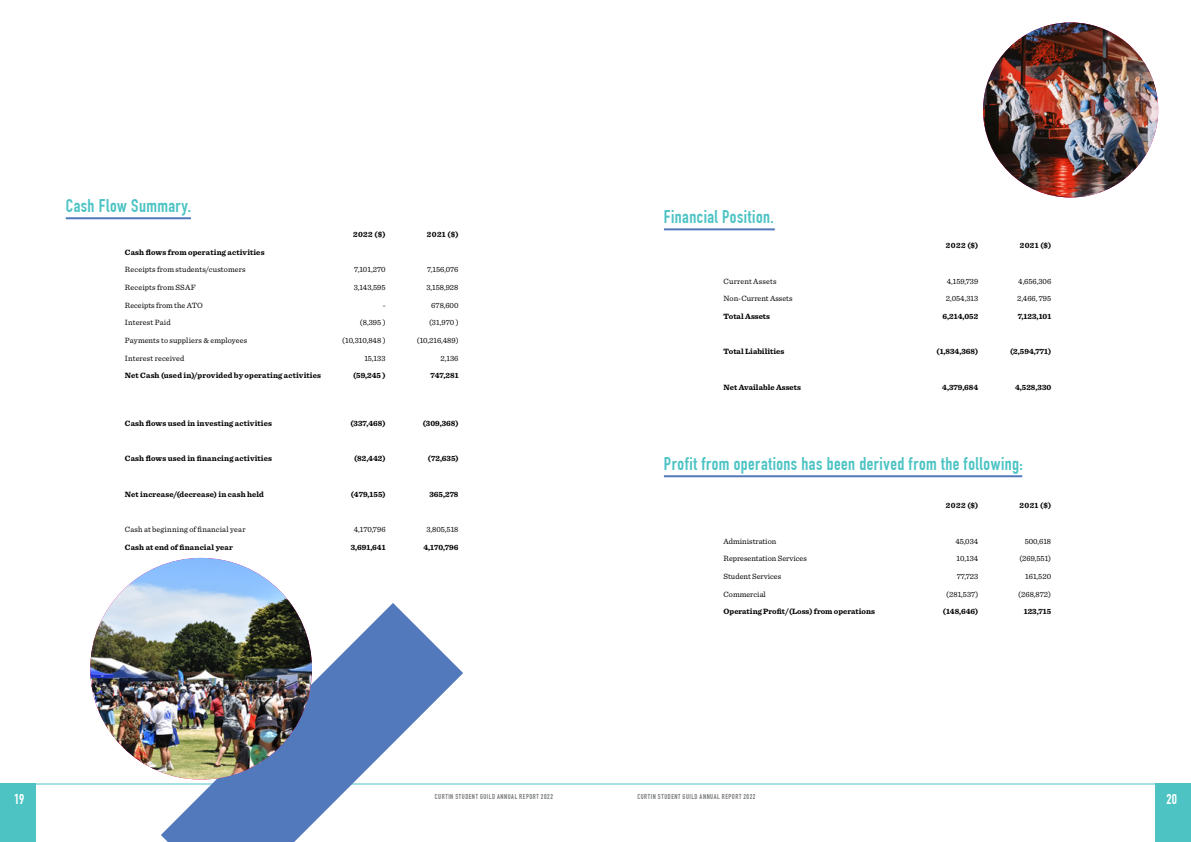
<style>
.page{position:relative;width:1191px;height:842px;background:#fff}
.page>*{position:absolute;margin:0;border:0;box-sizing:border-box;transform-origin:0 0}
.t1{font:18px "DIN1451 Com Engschrift";letter-spacing:.025em;color:#4dc3c4}
.t2{font:14px "DIN1451 Com Engschrift";color:#fff}
.t3{font:700 8px "Sentinel";letter-spacing:.005em;color:#000}
.t4{font:8px "Sentinel";color:#000}
.t5{font:8px "Sentinel";letter-spacing:.02em;color:#000}
.t6{font:7px "DIN1451 Com Engschrift";letter-spacing:.08em;color:#757779}
</style>
<div class="page">
<div style="left:1155px;top:783px;width:36px;height:59px;background:#4dc3c4"></div>
<hr style="left:0;top:783px;width:1191px;height:1px;background:#4dc3c4">
<div style="left:0;top:783px;width:36px;height:59px;background:#4dc3c4"></div>
<hr style="left:66px;top:217px;width:125px;height:2px;background:#5279bc">
<hr style="left:664px;top:228px;width:111px;height:2px;background:#5279bc">
<hr style="left:664px;top:475px;width:358px;height:2px;background:#5279bc">
<svg style="left:161px;top:603px;width:302px;height:239px;fill:#5279bc"></svg>
<img style="left:90px;top:558px;width:222px;height:222px;border-radius:111px">
<img style="left:983px;top:22px;width:175px;height:175px;border-radius:88px">
<p class="t1" style="left:66px;top:195px;width:127px">Cash Flow Summary.</p>
<p class="t3" style="left:353px;top:228px;width:34px">2022 ($)</p>
<p class="t3" style="left:427px;top:228px;width:33px">2021 ($)</p>
<p class="t3" style="left:125px;top:246px;width:141px">Cash flows from operating activities</p>
<p class="t4" style="left:125px;top:264px;width:122px">Receipts from students/customers</p>
<p class="t4" style="left:354px;top:264px;width:33px">7,101,270</p>
<p class="t4" style="left:427px;top:264px;width:33px">7,156,076</p>
<p class="t4" style="left:125px;top:281px;width:72px">Receipts from SSAF</p>
<p class="t4" style="left:354px;top:281px;width:33px">3,143,595</p>
<p class="t4" style="left:426px;top:281px;width:34px">3,158,928</p>
<p class="t4" style="left:125px;top:299px;width:79px">Receipts from the ATO</p>
<p class="t4" style="left:383px;top:299px;width:4px">-</p>
<p class="t4" style="left:431px;top:299px;width:29px">678,600</p>
<p class="t4" style="left:125px;top:317px;width:47px">Interest Paid</p>
<p class="t4" style="left:360px;top:317px;width:27px">(8,395 )</p>
<p class="t4" style="left:429px;top:317px;width:31px">(31,970 )</p>
<p class="t4" style="left:125px;top:334px;width:124px">Payments to suppliers &amp; employees</p>
<p class="t4" style="left:342px;top:334px;width:45px">(10,310,848 )</p>
<p class="t4" style="left:417px;top:334px;width:43px">(10,216,489)</p>
<p class="t4" style="left:125px;top:352px;width:61px">Interest received</p>
<p class="t4" style="left:364px;top:352px;width:23px">15,133</p>
<p class="t4" style="left:440px;top:352px;width:20px">2,136</p>
<p class="t3" style="left:125px;top:369px;width:197px">Net Cash (used in)/provided by operating activities</p>
<p class="t3" style="left:353px;top:369px;width:34px">(59,245 )</p>
<p class="t3" style="left:430px;top:369px;width:29px">747,281</p>
<p class="t3" style="left:125px;top:417px;width:148px">Cash flows used in investing activities</p>
<p class="t3" style="left:350px;top:417px;width:37px">(337,468)</p>
<p class="t3" style="left:423px;top:417px;width:37px">(309,368)</p>
<p class="t3" style="left:125px;top:452px;width:148px">Cash flows used in financing activities</p>
<p class="t3" style="left:354px;top:452px;width:33px">(82,442)</p>
<p class="t3" style="left:428px;top:452px;width:32px">(72,635)</p>
<p class="t3" style="left:125px;top:488px;width:140px">Net increase/(decrease) in cash held</p>
<p class="t3" style="left:351px;top:488px;width:36px">(479,155)</p>
<p class="t3" style="left:429px;top:488px;width:31px">365,278</p>
<p class="t5" style="left:125px;top:523px;width:122px">Cash at beginning of financial year</p>
<p class="t4" style="left:354px;top:523px;width:33px">4,170,796</p>
<p class="t4" style="left:426px;top:523px;width:34px">3,805,518</p>
<p class="t3" style="left:125px;top:541px;width:110px">Cash at end of financial year</p>
<p class="t3" style="left:351px;top:541px;width:36px">3,691,641</p>
<p class="t3" style="left:423px;top:541px;width:37px">4,170,796</p>
<p class="t1" style="left:664px;top:206px;width:111px">Financial Position.</p>
<p class="t3" style="left:946px;top:239px;width:34px">2022 ($)</p>
<p class="t3" style="left:1019px;top:239px;width:33px">2021 ($)</p>
<p class="t5" style="left:723px;top:275px;width:54px">Current Assets</p>
<p class="t4" style="left:946px;top:275px;width:33px">4,159,739</p>
<p class="t4" style="left:1018px;top:275px;width:35px">4,656,306</p>
<p class="t4" style="left:723px;top:293px;width:70px">Non-Current Assets</p>
<p class="t4" style="left:945px;top:293px;width:34px">2,054,313</p>
<p class="t4" style="left:1017px;top:293px;width:36px">2,466, 795</p>
<p class="t3" style="left:723px;top:310px;width:48px">Total Assets</p>
<p class="t3" style="left:942px;top:310px;width:37px">6,214,052</p>
<p class="t3" style="left:1017px;top:310px;width:35px">7,123,101</p>
<p class="t3" style="left:723px;top:345px;width:62px">Total Liabilities</p>
<p class="t3" style="left:936px;top:345px;width:43px">(1,834,368)</p>
<p class="t3" style="left:1010px;top:345px;width:43px">(2,594,771)</p>
<p class="t3" style="left:723px;top:381px;width:79px">Net Available Assets</p>
<p class="t3" style="left:942px;top:381px;width:38px">4,379,684</p>
<p class="t3" style="left:1015px;top:381px;width:38px">4,528,330</p>
<p class="t1" style="left:664px;top:453px;width:360px">Profit from operations has been derived from the following:</p>
<p class="t3" style="left:946px;top:499px;width:34px">2022 ($)</p>
<p class="t3" style="left:1019px;top:499px;width:33px">2021 ($)</p>
<p class="t4" style="left:723px;top:535px;width:54px">Administration</p>
<p class="t4" style="left:955px;top:535px;width:24px">45,034</p>
<p class="t4" style="left:1024px;top:535px;width:28px">500,618</p>
<p class="t4" style="left:723px;top:553px;width:85px">Representation Services</p>
<p class="t4" style="left:956px;top:553px;width:23px">10,134</p>
<p class="t4" style="left:1019px;top:553px;width:33px">(269,551)</p>
<p class="t4" style="left:723px;top:570px;width:59px">Student Services</p>
<p class="t4" style="left:956px;top:570px;width:23px">77,723</p>
<p class="t4" style="left:1025px;top:570px;width:28px">161,520</p>
<p class="t4" style="left:723px;top:588px;width:44px">Commercial</p>
<p class="t4" style="left:946px;top:588px;width:34px">(281,537)</p>
<p class="t4" style="left:1018px;top:588px;width:34px">(268,872)</p>
<p class="t3" style="left:723px;top:605px;width:153px">Operating Profit/(Loss) from operations</p>
<p class="t3" style="left:943px;top:605px;width:37px">(148,646)</p>
<p class="t3" style="left:1023px;top:605px;width:29px">123,715</p>
<h2 class="t2" style="left:14px;top:791px;width:12px">19</h2>
<h2 class="t2" style="left:1166px;top:791px;width:12px">20</h2>
<p class="t6" style="left:435px;top:792px;width:119px">CURTIN STUDENT GUILD ANNUAL REPORT 2022</p>
<p class="t6" style="left:637px;top:792px;width:119px">CURTIN STUDENT GUILD ANNUAL REPORT 2022</p>
</div>
